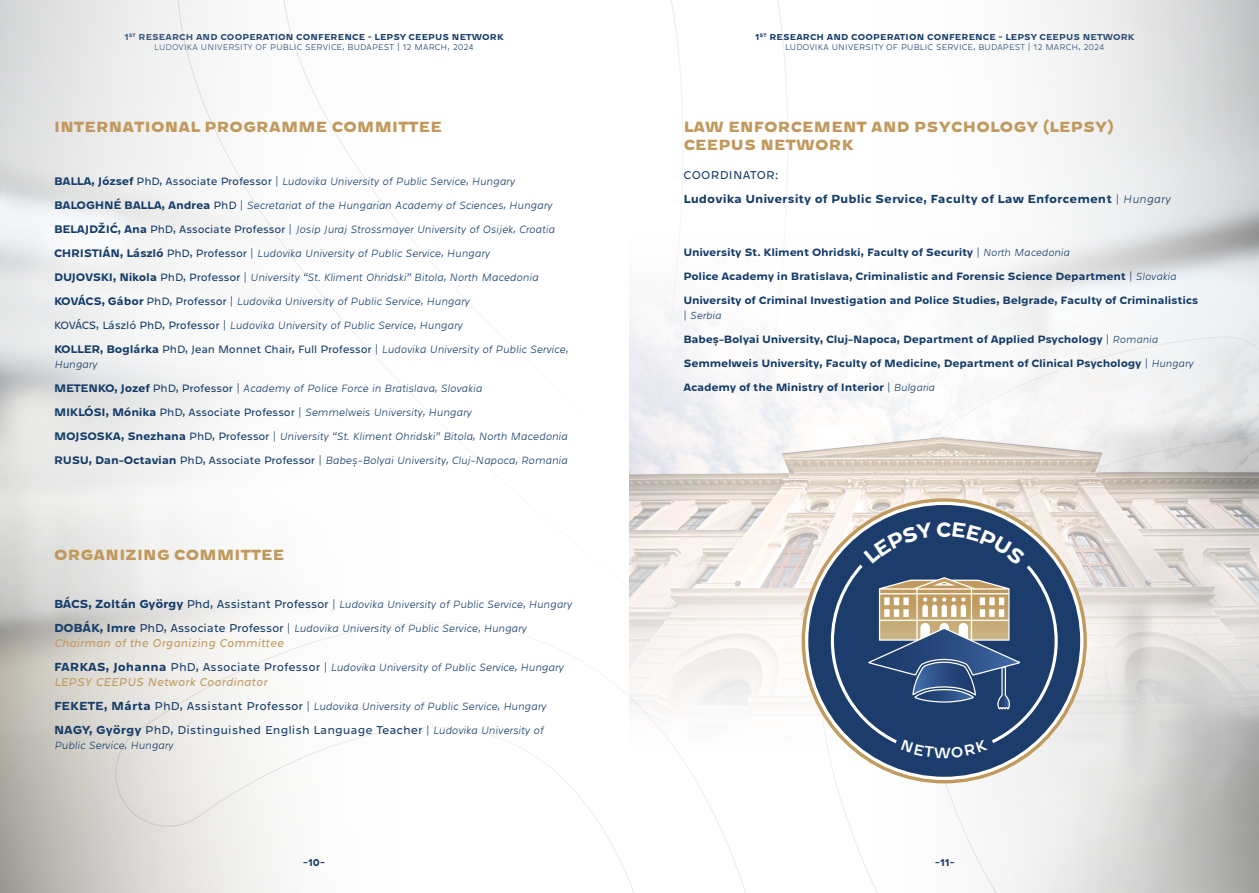
<style>
.page{position:relative;width:1259px;height:893px;background:#fff}
.page>*{position:absolute;margin:0;border:0;box-sizing:border-box;transform-origin:0 0}
.t1{font:800 15px/18px "Westeinde Caption";letter-spacing:.02em;color:#c1995d}
.t2{font:700 12px/24px "Westeinde Caption";color:#143c69}
.t3{font:300 12px "Westeinde Caption";color:#143c69}
.t4{font:italic 300 12px "Westeinde Caption";color:#c1995d}
.t5{font:italic 100 11.25px/24px "Westeinde Caption";letter-spacing:-.02em;color:#143c69}
.t6{font:700 10.95px/24px "Westeinde Caption";letter-spacing:-.02em;color:#143c69}
.t7{font:700 10.05px "Westeinde Caption";color:#143c69}
.t8{font:100 8.85px/10.6px "Westeinde Caption";letter-spacing:.02em;color:#143c69;text-align:center}
.s1{font-weight:700}
.s2{font-weight:700;font-style:normal}
.s3{font-weight:300;font-style:normal}
.s4{font-style:normal}
.s5{font-weight:700;font-style:normal;font-size:12px}
.s6{font-weight:300;font-style:normal;font-size:12px}
.s7{font-weight:100;font-size:11.25px}
.s8{font-weight:100;font-style:italic;font-size:11.25px}
.s9{font-weight:300}
.s10{font-weight:100;font-style:italic}
.s11{font-weight:100}
</style>
<div class="page">
<img style="left:835px;top:0;width:424px;height:893px">
<img style="left:629px;top:99px;width:630px;height:228px">
<img style="left:629px;top:327px;width:630px;height:420px">
<svg style="left:805px;top:502px;width:278px;height:278px"></svg>
<svg style="left:831px;top:522px;width:226px;height:236px;background:#4d6180"></svg>
<p class="t8" style="left:124px;top:31px;width:381px"><span class="s1">1</span><sup>ST</sup> <span class="s1">RESEARCH AND COOPERATION CONFERENCE - LEPSY CEEPUS NETWORK<br></span>LUDOVIKA UNIVERSITY OF PUBLIC SERVICE, BUDAPEST | 12 MARCH, 2024</p>
<p class="t8" style="left:755px;top:31px;width:381px"><span class="s1">1</span><sup>ST</sup> <span class="s1">RESEARCH AND COOPERATION CONFERENCE - LEPSY CEEPUS NETWORK<br></span>LUDOVIKA UNIVERSITY OF PUBLIC SERVICE, BUDAPEST | 12 MARCH, 2024</p>
<h1 class="t1" style="left:54px;top:117px;width:389px">INTERNATIONAL PROGRAMME COMMITTEE</h1>
<p class="t5" style="left:54px;top:168px;width:515px"><span class="s2">BALLA, József</span> <span class="s3">PhD, Associate Professor</span> <span class="s4">|</span> Ludovika University of Public Service, Hungary <span class="s2">BALOGHNÉ BALLA, Andrea</span> <span class="s3">PhD</span> <span class="s4">|</span> Secretariat of the Hungarian Academy of Sciences, Hungary <span class="s2">BELAJDŽIĆ, Ana</span> <span class="s3">PhD, Associate Professor</span> <span class="s4">|</span> Josip Juraj Strossmayer University of Osijek, Croatia <span class="s2">CHRISTIÁN, László</span> <span class="s3">PhD, Professor</span> <span class="s4">|</span> Ludovika University of Public Service, Hungary<br><span class="s2">DUJOVSKI, Nikola</span> <span class="s3">PhD, Professor</span> <span class="s4">|</span> University “St. Kliment Ohridski” Bitola, North Macedonia <span class="s2">KOVÁCS, Gábor</span> <span class="s3">PhD, Professor</span> <span class="s4">|</span> Ludovika University of Public Service, Hungary<br><span class="s3">KOVÁCS, László PhD, Professor</span> <span class="s4">|</span> Ludovika University of Public Service, Hungary<br><span class="s2">KOLLER, Boglárka</span> <span class="s3">PhD, Jean Monnet Chair, Full Professor</span> <span class="s4">|</span> Ludovika University of Public Service,</p>
<p class="t5" style="left:54px;top:351px;width:515px">Hungary<br><span class="s2">METENKO, Jozef</span> <span class="s3">PhD, Professor</span> <span class="s4">|</span> Academy of Police Force in Bratislava, Slovakia<br><span class="s2">MIKLÓSI, Mónika</span> <span class="s3">PhD, Associate Professor</span> <span class="s4">|</span> Semmelweis University, Hungary<br><span class="s2">MOJSOSKA, Snezhana</span> <span class="s3">PhD, Professor</span> <span class="s4">|</span> University “St. Kliment Ohridski” Bitola, North Macedonia <span class="s2">RUSU, Dan-Octavian</span> <span class="s3">PhD, Associate Professor</span> <span class="s4">|</span> Babeș-Bolyai University, Cluj-Napoca, Romania</p>
<h1 class="t1" style="left:54px;top:545px;width:231px">ORGANIZING COMMITTEE</h1>
<p class="t5" style="left:54px;top:591px;width:519px"><span class="s5">BÁCS, Zoltán György</span> <span class="s6">Phd, Assistant Professor</span> <span class="s4">|</span> Ludovika University of Public Service, Hungary<br><span class="s5">DOBÁK, Imre</span> <span class="s6">PhD, Associate Professor</span> <span class="s4">|</span> Ludovika University of Public Service, Hungary</p>
<p class="t4" style="left:54px;top:634px;width:231px">Chairman of the Organizing Committee</p>
<p class="t5" style="left:54px;top:654px;width:511px"><span class="s5">FARKAS, Johanna</span> <span class="s6">PhD, Associate Professor</span> <span class="s4">|</span> Ludovika University of Public Service, Hungary</p>
<p class="t4" style="left:54px;top:673px;width:215px">LEPSY CEEPUS Network Coordinator</p>
<p class="t5" style="left:54px;top:693px;width:494px"><span class="s5">FEKETE, Márta</span> <span class="s6">PhD, Assistant Professor</span> <span class="s4">|</span> Ludovika University of Public Service, Hungary</p>
<p class="t3" style="left:54px;top:721px;width:491px"><span class="s1">NAGY, György</span> PhD, Distinguished English Language Teacher <span class="s7">|</span> <span class="s8">Ludovika University of</span></p>
<p class="t5" style="left:54px;top:732px;width:121px">Public Service, Hungary</p>
<h1 class="t1" style="left:683px;top:117px;width:431px">LAW ENFORCEMENT AND PSYCHOLOGY (LEPSY)<br>CEEPUS NETWORK</h1>
<p class="t2" style="left:683px;top:162px;width:488px"><span class="s9">COORDINATOR:<br></span>Ludovika University of Public Service, Faculty of Law Enforcement <span class="s7">|</span> <span class="s10">Hungary</span></p>
<p class="t6" style="left:683px;top:239px;width:516px">University St. Kliment Ohridski, Faculty of Security <span class="s11">|</span> <span class="s10">North Macedonia<br></span>Police Academy in Bratislava, Criminalistic and Forensic Science Department <span class="s11">|</span> <span class="s10">Slovakia<br></span>University of Criminal Investigation and Police Studies, Belgrade, Faculty of Criminalistics</p>
<p class="t6" style="left:683px;top:302px;width:511px"><span class="s11">|</span> <span class="s10">Serbia<br></span>Babeș-Bolyai University, Cluj-Napoca, Department of Applied Psychology <span class="s11">|</span> <span class="s10">Romania </span>Semmelweis University, Faculty of Medicine, Department of Clinical Psychology <span class="s11">|</span> <span class="s10">Hungary </span>Academy of the Ministry of Interior <span class="s11">|</span> <span class="s10">Bulgaria</span></p>
<p class="t7" style="left:303px;top:855px;width:23px">-10-</p>
<p class="t7" style="left:935px;top:855px;width:21px">-11-</p>
</div>
